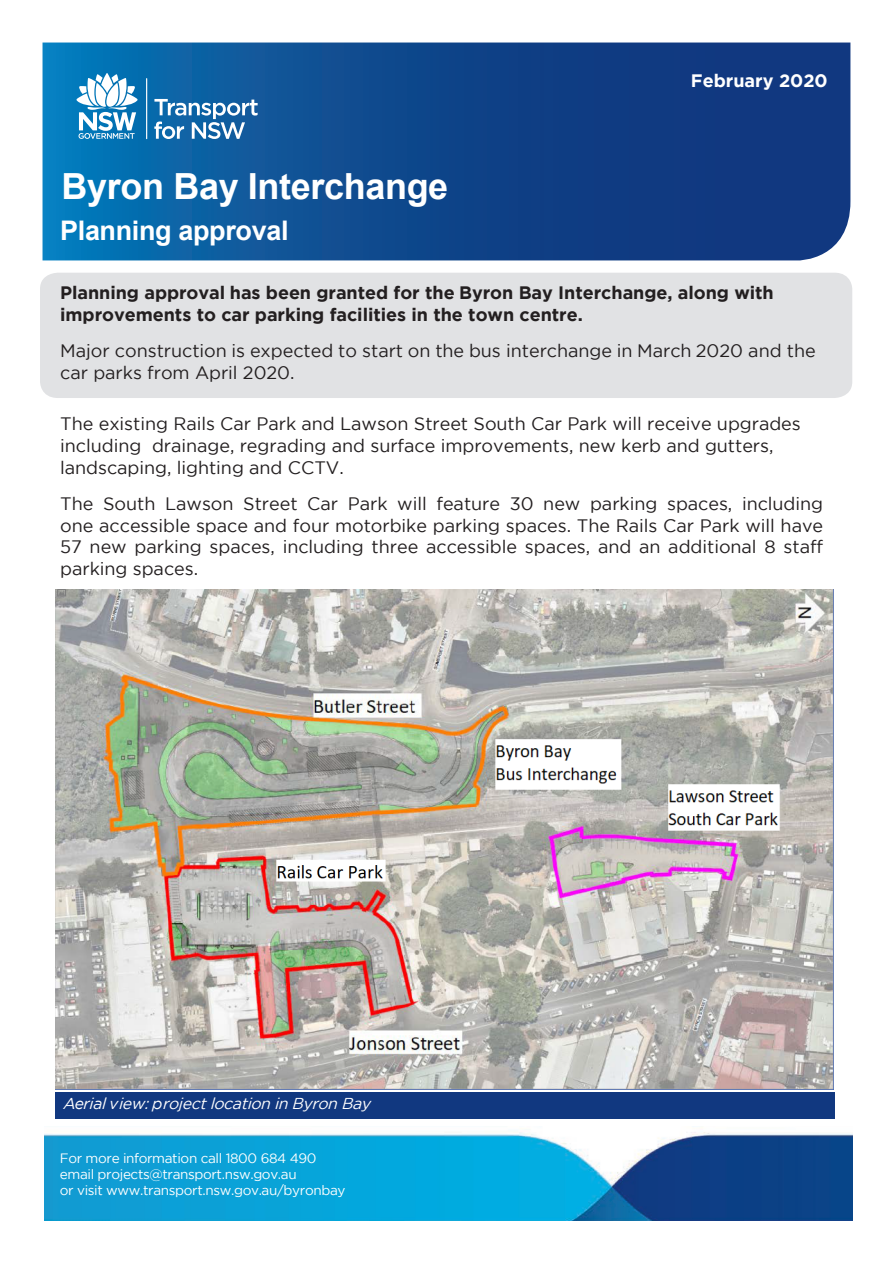
<style>
.page{position:relative;width:893px;height:1263px;background:#fff}
.page>*{position:absolute;margin:0;border:0;box-sizing:border-box;transform-origin:0 0}
.t1{font:700 36px "Arial";letter-spacing:-.01em;color:#fff}
.t2{font:700 27px "Arial";letter-spacing:-.015em;color:#fff}
.t3{font:18px/21.6px "Gotham";letter-spacing:-.005em;color:#231f20}
.t4{font:700 18px/21.6px "Gotham";letter-spacing:-.005em;color:#231f20}
.t5{font:700 18px "Gotham";color:#fff}
.t6{font:italic 15.75px "Gotham";color:#fff}
.t7{font:13.5px/16.2px "Gotham";letter-spacing:-.025em;color:#fff}
.s1{font-style:inherit}
</style>
<div class="page">
<svg style="left:43px;top:43px;width:807px;height:217px;background:#0e4b90"></svg>
<hr style="left:146px;top:78px;width:1px;height:61px;background:#fff">
<svg style="left:77px;top:73px;width:61px;height:66px"></svg>
<svg style="left:154px;top:99px;width:104px;height:40px"></svg>
<div style="left:40px;top:273px;width:812px;height:125px;background:#e1e2e4;border-radius:17px"></div>
<img style="left:55px;top:589px;width:779px;height:500px">
<div style="left:55px;top:1092px;width:780px;height:26px;background:#113880"></div>
<img style="left:45px;top:1132px;width:808px;height:88px">
<p class="t5" style="left:691px;top:71px;width:138px">February 2020</p>
<p class="t1" style="left:62px;top:161px;width:388px">Byron Bay Interchange</p>
<p class="t2" style="left:60px;top:212px;width:230px">Planning approval</p>
<h4 class="t4" style="left:60px;top:281px;width:715px">Planning approval has been granted for the Byron Bay Interchange, along with improvements to car parking facilities in the town centre.</h4>
<p class="t3" style="left:60px;top:340px;width:757px">Major construction is expected to start on the bus interchange in March 2020 and the car parks from April 2020.</p>
<p class="t3" style="left:60px;top:413px;width:742px">The existing Rails Car Park and Lawson Street South Car Park will receive upgrades including drainage, regrading and surface improvements, new kerb and gutters, landscaping, lighting and CCTV.</p>
<p class="t3" style="left:60px;top:493px;width:764px;text-align:justify">The South Lawson Street Car Park will feature 30 new parking spaces, including one accessible space and four motorbike parking spaces. The Rails Car Park will have 57 new parking spaces, including three accessible spaces, and an additional 8 staff parking spaces.</p>
<p class="t6" style="left:63px;top:1094px;width:313px">A<span class="s1">e ria l v</span> iew:<span class="s1">p</span> rojectlocation in Byron Bay</p>
<p class="t7" style="left:60px;top:1149px;width:287px">For more information call 1800 684 490 email projects@transport.nsw.gov.au<br>or visit www.transport.nsw.gov.au/byronbay</p>
</div>
